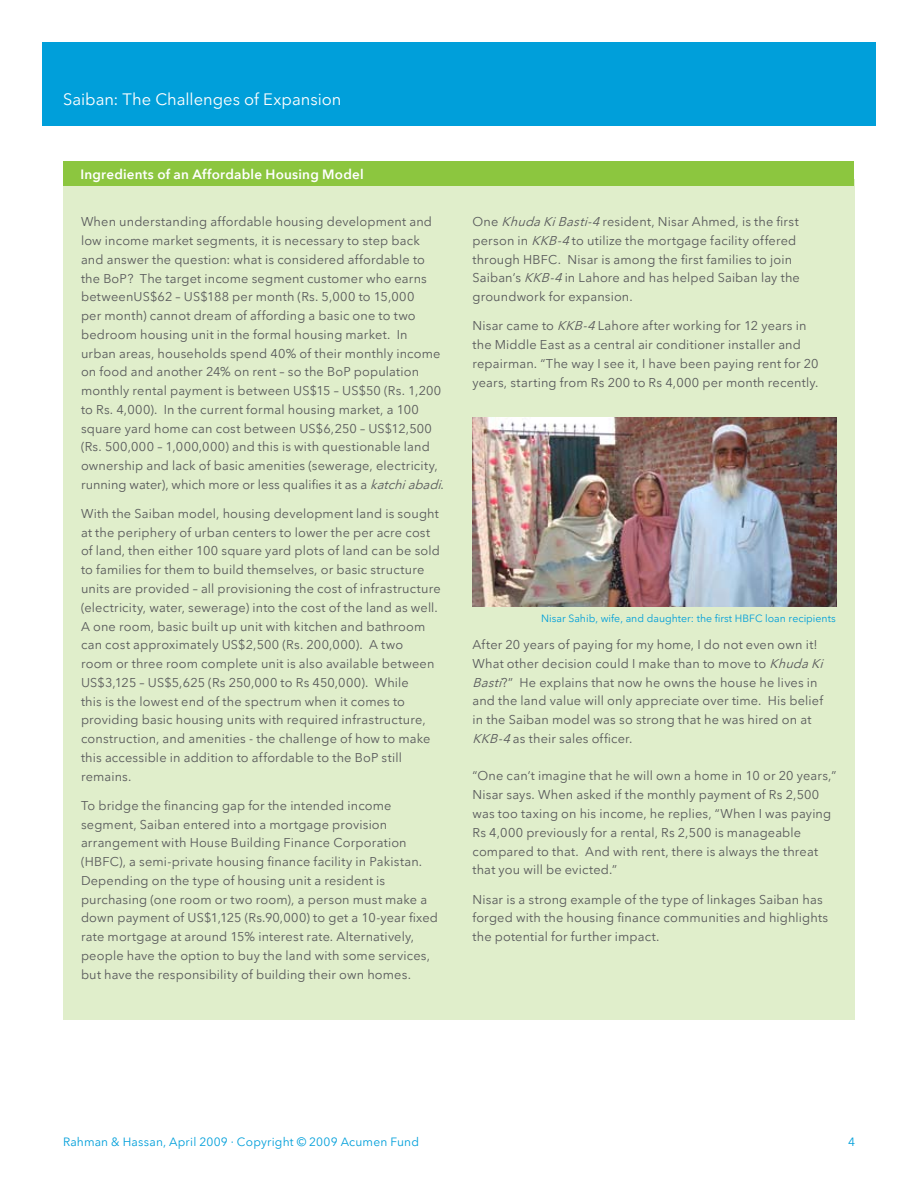
<style>
.page{position:relative;width:918px;height:1188px;background:#fff}
.page>*{position:absolute;margin:0;border:0;box-sizing:border-box;transform-origin:0 0}
.t1{font:16.5px "Avenir Next LT Pro";color:#fff}
.t2{font:600 13.5px "Avenir Next LT Pro";letter-spacing:.015em;color:#fff}
.t3{font:12.75px/18.8px "Avenir Next LT Pro";letter-spacing:.01em;color:#58595b}
.t4{font:12px "Avenir Next LT Pro";letter-spacing:.015em;color:#009fda}
.t5{font:10.5px "Avenir Next LT Pro";color:#009fda}
.s1{font-style:italic}
</style>
<div class="page">
<div style="left:42px;top:42px;width:834px;height:84px;background:#009fda"></div>
<div style="left:63px;top:179px;width:792px;height:841px;background:#e0eecb"></div>
<img style="left:472px;top:417px;width:364px;height:189px">
<div style="left:63px;top:162px;width:791px;height:24px;background:#8cc63f"></div>
<p class="t1" style="left:63px;top:89px;width:280px">Saiban: The Challenges of Expansion</p>
<p class="t2" style="left:80px;top:166px;width:285px">I ngredients of an Affordable Housing Model</p>
<p class="t3" style="left:81px;top:212px;width:366px">When understanding affordable housing development and low income market segments, it is necessary to step back and answer the question: what is considered affordable to the BoP? The target income segment customer who earns betweenUS$62 – US$188 per month (Rs. 5,000 to 15,000<br>per month) cannot dream of affording a basic one to two bedroom housing unit in the formal housing market. In urban areas, households spend 40% of their monthly income on food and another 24% on rent – so the BoP population monthly rental payment is between US$15 – US$50 (Rs. 1,200 to Rs. 4,000). In the current formal housing market, a 100 square yard home can cost between US$6,250 – US$12,500 (Rs. 500,000 – 1,000,000) and this is with questionable land ownership and lack of basic amenities (sewerage, electricity, running water), which more or less qualifies it as a <span class="s1">katchiabadi</span>.</p>
<p class="t3" style="left:81px;top:504px;width:361px">With the Saiban model, housing development land is sought at the periphery of urban centers to lower the per acre cost of land, then either 100 square yard plots of land can be sold to families for them to build themselves, or basic structure units are provided – all provisioning the cost of infrastructure (electricity, water, sewerage) into the cost of the land as well.<br>A one room, basic built up unit with kitchen and bathroom can cost approximately US$2,500 (Rs. 200,000). A two<br>room or three room complete unit is also available between US$3,125 – US$5,625 (Rs 250,000 to Rs 450,000). While<br>this is the lowest end of the spectrum when it comes to providing basic housing units with required infrastructure, construction, and amenities - the challenge of how to make this accessible in addition to affordable to the BoP still remains.</p>
<p class="t3" style="left:81px;top:796px;width:359px">To bridge the financing gap for the intended income segment, Saiban entered into a mortgage provision arrangement with House Building Finance Corporation (HBFC), a semi-private housing finance facility in Pakistan.<br>Depending on the type of housing unit a resident is purchasing (one room or two room), a person must make a down payment of US$1,125 (Rs.90,000) to get a 10-year fixed rate mortgage at around 15% interest rate. Alternatively, people have the option to buy the land with some services, but have the responsibility of building their own homes.</p>
<p class="t3" style="left:472px;top:212px;width:329px">One <span class="s1">KhudaKiBasti-4</span>resident, Nisar Ahmed, is the first person in <span class="s1">KKB-4</span>to utilize the mortgage facility offered through HBFC. Nisar is among the first families to join Saiban’s <span class="s1">KKB-4</span>in Lahore and has helped Saiban lay the groundwork for expansion.</p>
<p class="t3" style="left:472px;top:317px;width:348px">Nisar came to <span class="s1">KKB-4</span>Lahore after working for 12 years in the Middle East as a central air conditioner installer and repairman. “The way I see it, I have been paying rent for 20 years, starting from Rs 200 to Rs 4,000 per month recently.</p>
<p class="t5" style="left:541px;top:612px;width:296px">Nisar Sahib, wife, and daughter: the first HBFC loan recipients</p>
<p class="t3" style="left:472px;top:635px;width:356px">After 20 years of paying for my home, I do not even own it!<br>What other decision could I make than to move to <span class="s1">KhudaKi Basti</span>?” He explains that now he owns the house he lives in and the land value will only appreciate over time. His belief in the Saiban model was so strong that he was hired on at <span class="s1">KKB-4</span>as their sales officer.</p>
<p class="t3" style="left:472px;top:767px;width:365px">“One can’t imagine that he will own a home in 10 or 20 years,” Nisar says. When asked if the monthly payment of Rs 2,500 was too taxing on his income, he replies, “When I was paying Rs 4,000 previously for a rental, Rs 2,500 is manageable compared to that. And with rent, there is always the threat that you will be evicted.”</p>
<p class="t3" style="left:472px;top:890px;width:357px">Nisar is a strong example of the type of linkages Saiban has forged with the housing finance communities and highlights the potential for further impact.</p>
<p class="t4" style="left:63px;top:1135px;width:358px">Rahman &amp; Hassan, April 2009 · Copyright © 2009 Acumen Fund</p>
<p class="t4" style="left:848px;top:1135px;width:8px">4</p>
</div>
